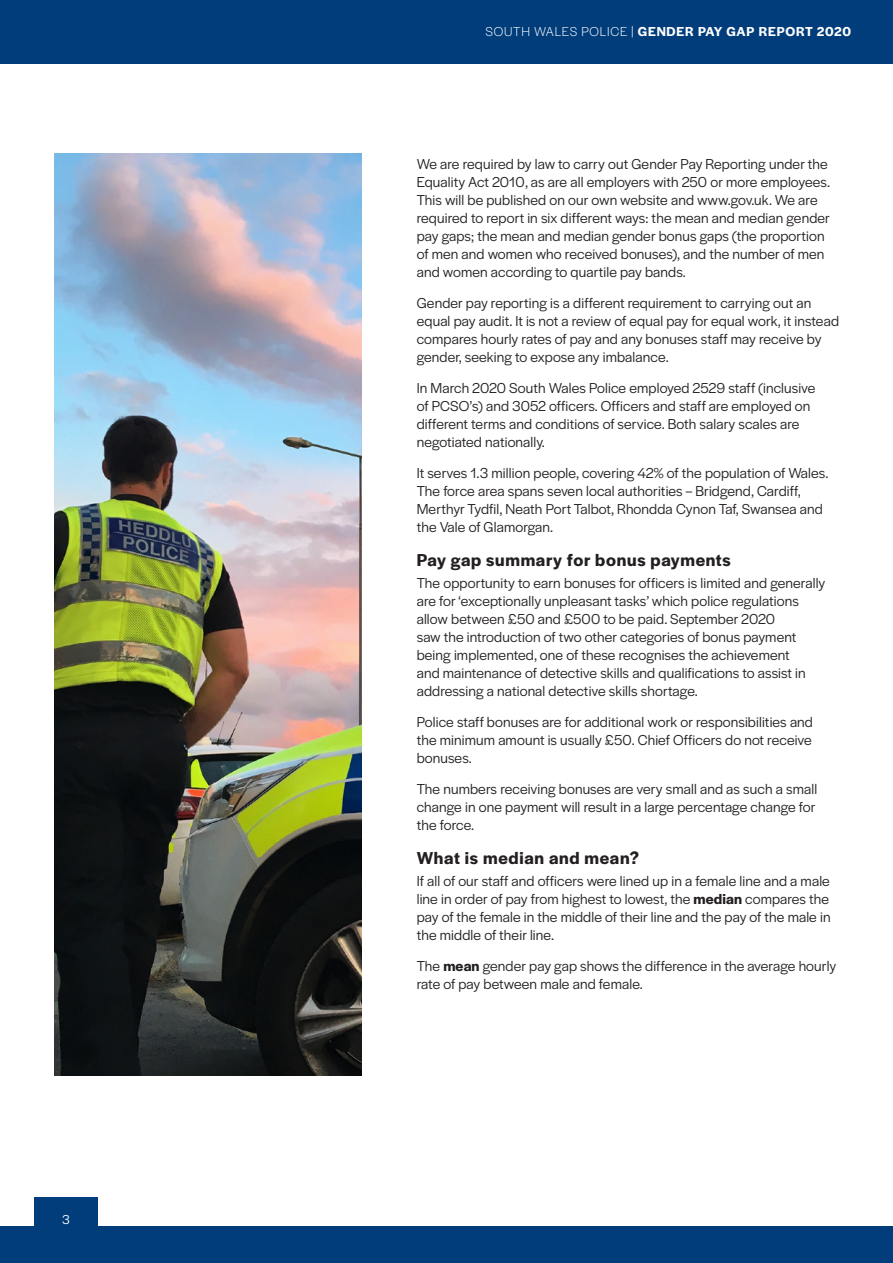
<style>
.page{position:relative;width:893px;height:1263px;background:#fff}
.page>*{position:absolute;margin:0;border:0;box-sizing:border-box;transform-origin:0 0}
.subtitle{font:600 18px "Halyard Display";letter-spacing:.04em;color:#231f20}
.content{font:15px/18px "Halyard Display";letter-spacing:.01em;color:#231f20}
.t1{font:600 13.5px "Halyard Display";letter-spacing:.055em;color:#fff}
.t2{font:13.5px "Halyard Display";color:#fff}
.s1{font-weight:300}
.s2{font-weight:600}
</style>
<div class="page">
<div style="left:0;top:1226px;width:893px;height:37px;background:#013c7b"></div>
<div style="left:34px;top:1197px;width:64px;height:66px;background:#013c7b"></div>
<div style="left:0;top:0;width:893px;height:64px;background:#013c7b"></div>
<img style="left:54px;top:153px;width:307px;height:923px">
<p class="t2" style="left:62px;top:1209px;width:9px">3</p>
<p class="t1" style="left:485px;top:22px;width:367px"><span class="s1">SOUTH WALES POLICE |</span> GENDER PAY GAP REPORT 2020</p>
<p class="content" style="left:417px;top:154px;width:415px">We are required by law to carry out Gender Pay Reporting under the Equality Act 2010, as are all employers with 250 or more employees.<br>This will be published on our own website and www.gov.uk. We are required to report in six different ways: the mean and median gender pay gaps; the mean and median gender bonus gaps (the proportion of men and women who received bonuses), and the number of men and women according to quartile pay bands.</p>
<p class="content" style="left:417px;top:293px;width:424px">Gender pay reporting is a different requirement to carrying out an equal pay audit. It is not a review of equal pay for equal work, it instead compares hourly rates of pay and any bonuses staff may receive by gender, seeking to expose any imbalance.</p>
<p class="content" style="left:417px;top:378px;width:400px">In March 2020 South Wales Police employed 2529 staff (inclusive of PCSO’s) and 3052 officers. Officers and staff are employed on different terms and conditions of service. Both salary scales are negotiated nationally.</p>
<p class="content" style="left:417px;top:463px;width:413px">It serves 1.3 million people, covering 42% of the population of Wales.<br>The force area spans seven local authorities – Bridgend, Cardiff, Merthyr Tydfil, Neath Port Talbot, Rhondda Cynon Taf, Swansea and the Vale of Glamorgan.</p>
<p class="subtitle" style="left:417px;top:547px;width:316px">Pay gap summary for bonus payments</p>
<p class="content" style="left:417px;top:573px;width:410px">The opportunity to earn bonuses for officers is limited and generally are for ‘exceptionally unpleasant tasks’ which police regulations allow between £50 and £500 to be paid. September 2020<br>saw the introduction of two other categories of bonus payment being implemented, one of these recognises the achievement<br>and maintenance of detective skills and qualifications to assist in addressing a national detective skills shortage.</p>
<p class="content" style="left:417px;top:712px;width:398px;text-align:justify">Police staff bonuses are for additional work or responsibilities and the minimum amount is usually £50. Chief Officers do not receive bonuses.</p>
<p class="content" style="left:417px;top:779px;width:402px;text-align:justify">The numbers receiving bonuses are very small and as such a small change in one payment will result in a large percentage change for the force.</p>
<p class="subtitle" style="left:417px;top:845px;width:224px">What is median and mean?</p>
<p class="content" style="left:417px;top:871px;width:415px;text-align:justify">If all of our staff and officers were lined up in a female line and a male line in order of pay from highest to lowest, the <span class="s2">median</span> compares the pay of the female in the middle of their line and the pay of the male in the middle of their line.</p>
<p class="content" style="left:417px;top:956px;width:421px">The <span class="s2">mean</span> gender pay gap shows the difference in the average hourly rate of pay between male and female.</p>
</div>
